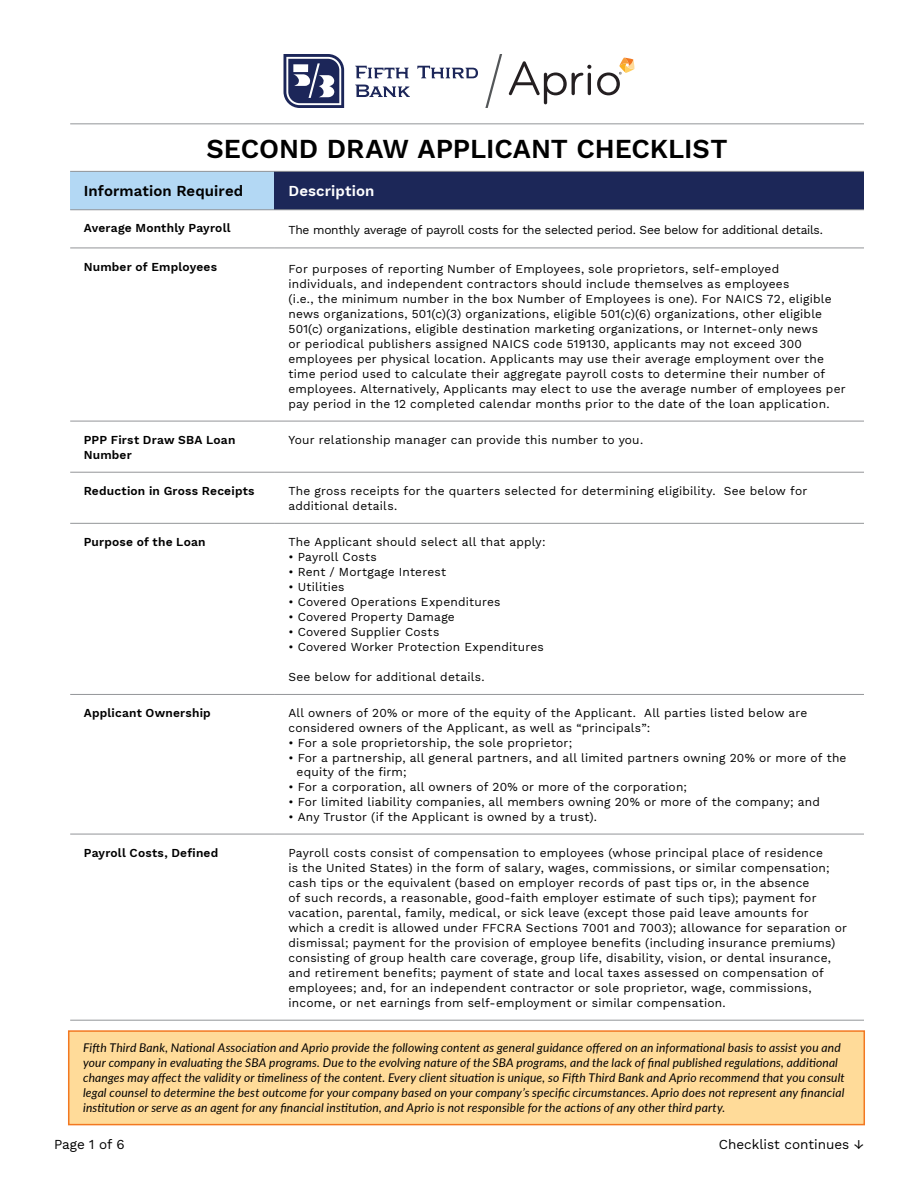
<style>
.page{position:relative;width:918px;height:1188px;background:#fff}
.page>*{position:absolute;margin:0;border:0;box-sizing:border-box;transform-origin:0 0}
.t1{font:27px "Work Sans";letter-spacing:-.005em;color:#000}
.t2{font:15px "Work Sans";letter-spacing:.005em;color:#000}
.t3{font:15px "Work Sans";letter-spacing:.01em;color:#fff}
.t4{font:13.5px "Work Sans";color:#000}
.t5{font:12px/15px "Work Sans";letter-spacing:.015em;color:#000}
.t6{font:italic 12px/15px "Lato";letter-spacing:.015em;color:#000}
.t7{font:12px "Work Sans";letter-spacing:-.02em;color:#000}
</style>
<div class="page">
<svg style="left:509px;top:58px;width:125px;height:46px"></svg>
<svg style="left:485px;top:54px;width:17px;height:54px"></svg>
<svg style="left:284px;top:54px;width:60px;height:54px"></svg>
<svg style="left:355px;top:66px;width:54px;height:12px"></svg>
<svg style="left:417px;top:66px;width:61px;height:12px"></svg>
<svg style="left:355px;top:85px;width:55px;height:12px"></svg>
<div style="left:70px;top:171px;width:205px;height:39px;background:#b3d8f4"></div>
<div style="left:275px;top:171px;width:589px;height:39px;background:#1c2758"></div>
<hr style="left:70px;top:124px;width:205px;height:1px;background:#939598">
<hr style="left:275px;top:124px;width:589px;height:1px;background:#939598">
<hr style="left:70px;top:171px;width:205px;height:1px;background:#939598">
<hr style="left:275px;top:171px;width:589px;height:1px;background:#939598">
<hr style="left:70px;top:210px;width:205px;height:1px;background:#939598">
<hr style="left:275px;top:210px;width:589px;height:1px;background:#939598">
<hr style="left:70px;top:248px;width:205px;height:1px;background:#939598">
<hr style="left:275px;top:248px;width:589px;height:1px;background:#939598">
<hr style="left:70px;top:421px;width:205px;height:1px;background:#939598">
<hr style="left:275px;top:421px;width:589px;height:1px;background:#939598">
<hr style="left:70px;top:472px;width:205px;height:1px;background:#939598">
<hr style="left:275px;top:472px;width:589px;height:1px;background:#939598">
<hr style="left:70px;top:523px;width:205px;height:1px;background:#939598">
<hr style="left:275px;top:523px;width:589px;height:1px;background:#939598">
<hr style="left:70px;top:694px;width:205px;height:1px;background:#939598">
<hr style="left:275px;top:694px;width:589px;height:1px;background:#939598">
<hr style="left:70px;top:834px;width:205px;height:1px;background:#939598">
<hr style="left:275px;top:834px;width:589px;height:1px;background:#939598">
<hr style="left:70px;top:1020px;width:205px;height:1px;background:#939598">
<hr style="left:275px;top:1020px;width:589px;height:1px;background:#939598">
<div style="left:68px;top:1030px;width:797px;height:95px;background:#ffdb99;border:2px solid #f27821"></div>
<h1 class="t1" style="left:207px;top:128px;width:522px">SECOND DRAW APPLICANT CHECKLIST</h1>
<p class="t2" style="left:84px;top:180px;width:161px">Information Required</p>
<p class="t3" style="left:288px;top:180px;width:88px">Description</p>
<p class="t5" style="left:84px;top:220px;width:148px">Average Monthly Payroll</p>
<p class="t7" style="left:288px;top:221px;width:536px">The monthly average of payroll costs for the selected period. See below for additional details.</p>
<p class="t5" style="left:84px;top:258px;width:135px">Number of Employees</p>
<p class="t5" style="left:288px;top:261px;width:559px">For purposes of reporting Number of Employees, sole proprietors, self-employed individuals, and independent contractors should include themselves as employees<br>(i.e., the minimum number in the box Number of Employees is one). For NAICS 72, eligible news organizations, 501(c)(3) organizations, eligible 501(c)(6) organizations, other eligible 501(c) organizations, eligible destination marketing organizations, or Internet-only news<br>or periodical publishers assigned NAICS code 519130, applicants may not exceed 300 employees per physical location. Applicants may use their average employment over the time period used to calculate their aggregate payroll costs to determine their number of employees. Alternatively, Applicants may elect to use the average number of employees per pay period in the 12 completed calendar months prior to the date of the loan application.</p>
<p class="t5" style="left:84px;top:432px;width:153px">PPP First Draw SBA Loan<br>Number</p>
<p class="t5" style="left:288px;top:432px;width:356px">Your relationship manager can provide this number to you.</p>
<p class="t5" style="left:84px;top:483px;width:172px">Reduction in Gross Receipts</p>
<p class="t5" style="left:288px;top:483px;width:520px">The gross receipts for the quarters selected for determining eligibility. See below for additional details.</p>
<p class="t5" style="left:84px;top:534px;width:123px">Purpose of the Loan</p>
<p class="t5" style="left:288px;top:534px;width:259px">The Applicant should select all that apply:</p>
<p class="t5" style="left:288px;top:549px;width:90px">• Payroll Costs</p>
<p class="t5" style="left:288px;top:564px;width:159px">• Rent / Mortgage Interest</p>
<p class="t5" style="left:288px;top:579px;width:58px">• Utilities</p>
<p class="t5" style="left:288px;top:594px;width:214px">• Covered Operations Expenditures</p>
<p class="t5" style="left:288px;top:609px;width:168px">• Covered Property Damage</p>
<p class="t5" style="left:288px;top:624px;width:152px">• Covered Supplier Costs</p>
<p class="t5" style="left:288px;top:639px;width:257px">• Covered Worker Protection Expenditures</p>
<p class="t5" style="left:288px;top:669px;width:198px">See below for additional details.</p>
<p class="t5" style="left:84px;top:705px;width:129px">Applicant Ownership</p>
<p class="t5" style="left:288px;top:705px;width:521px">All owners of 20% or more of the equity of the Applicant. All parties listed below are considered owners of the Applicant, as well as “principals”:</p>
<p class="t5" style="left:288px;top:735px;width:285px">• For a sole proprietorship, the sole proprietor;</p>
<p class="t5" style="left:297px;top:751px;width:551px;line-height:13.5px;text-indent:-8px">• For a partnership, all general partners, and all limited partners owning 20% or more of the equity of the firm;</p>
<p class="t5" style="left:288px;top:778px;width:400px">• For a corporation, all owners of 20% or more of the corporation;</p>
<p class="t5" style="left:288px;top:793px;width:533px">• For limited liability companies, all members owning 20% or more of the company; and</p>
<p class="t5" style="left:288px;top:808px;width:310px">• Any Trustor (if the Applicant is owned by a trust).</p>
<p class="t5" style="left:84px;top:845px;width:136px">Payroll Costs, Defined</p>
<p class="t5" style="left:288px;top:845px;width:560px">Payroll costs consist of compensation to employees (whose principal place of residence<br>is the United States) in the form of salary, wages, commissions, or similar compensation; cash tips or the equivalent (based on employer records of past tips or, in the absence<br>of such records, a reasonable, good-faith employer estimate of such tips); payment for vacation, parental, family, medical, or sick leave (except those paid leave amounts for which a credit is allowed under FFCRA Sections 7001 and 7003); allowance for separation or dismissal; payment for the provision of employee benefits (including insurance premiums) consisting of group health care coverage, group life, disability, vision, or dental insurance, and retirement benefits; payment of state and local taxes assessed on compensation of employees; and, for an independent contractor or sole proprietor, wage, commissions, income, or net earnings from self-employment or similar compensation.</p>
<p class="t6" style="left:83px;top:1039px;width:763px">Fifth Third Bank, National Association and Aprio provide the following content as general guidance offered on an informational basis to assist you and your company in evaluating the SBA programs. Due to the evolving nature of the SBA programs, and the lack of final published regulations, additional changes may affect the validity or timeliness of the content. Every client situation is unique, so Fifth Third Bank and Aprio recommend that you consult legal counsel to determine the best outcome for your company based on your company’s specific circumstances. Aprio does not represent any financial institution or serve as an agent for any financial institution, and Aprio is not responsible for the actions of any other third party.</p>
<p class="t4" style="left:54px;top:1134px;width:72px">Page 1 of 6</p>
<p class="t4" style="left:719px;top:1134px;width:147px">Checklist continues ↓</p>
</div>
